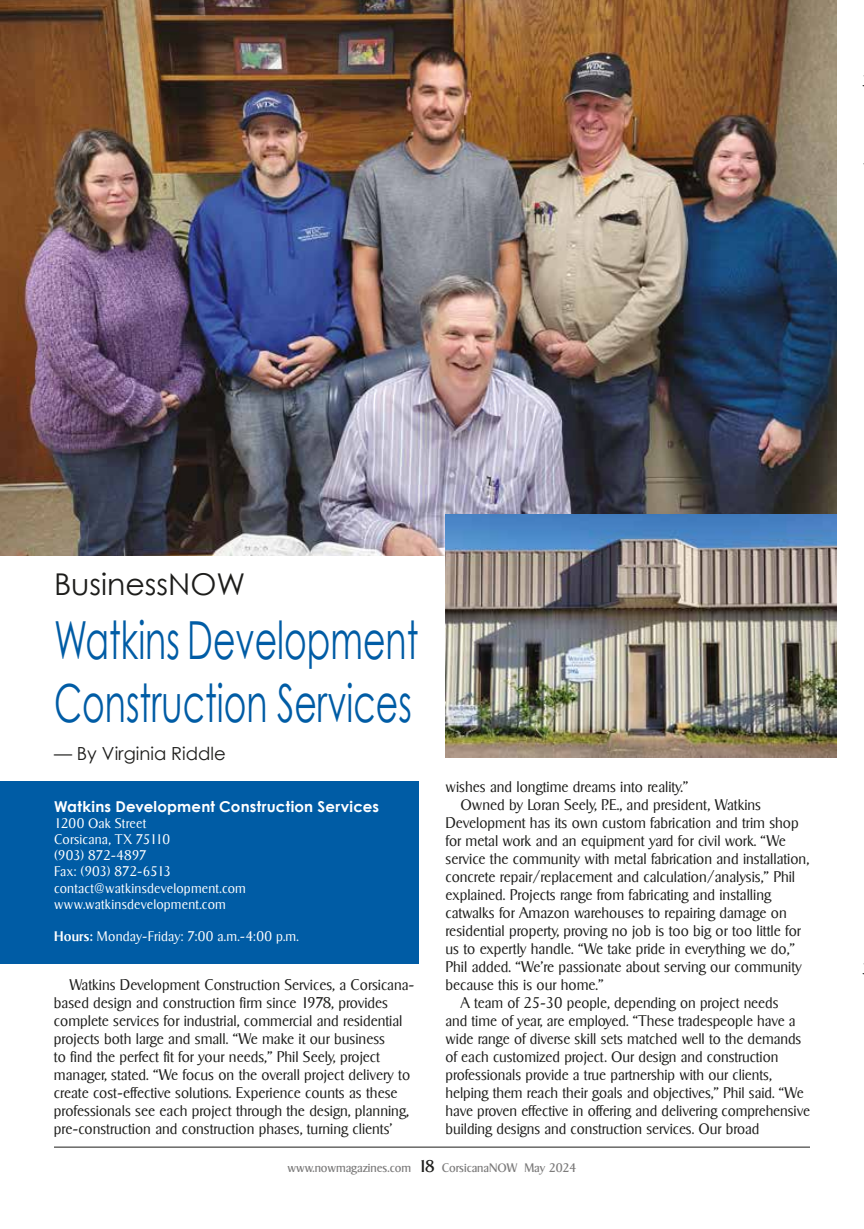
<style>
.page{position:relative;width:864px;height:1229px;background:#fff}
.page>*{position:absolute;margin:0;border:0;box-sizing:border-box;transform-origin:0 0}
.t1{font:52.5px/63px "Century Gothic";color:#005ca5;scale:.66 1}
.t2{font:30px "Century Gothic";color:#1d1d1b}
.t3{font:18px "Century Gothic";color:#1d1d1b}
.t4{font:300 15px/18px "Sigvar Serial";color:#1d1d1b}
.t5{font:700 15px "Century Gothic";letter-spacing:.015em;color:#fff}
.t6{font:300 13.5px/16.2px "Sigvar Serial";letter-spacing:.01em;color:#fff}
.t7{font:12px "Sigvar Serial";color:#7c7b7b}
.s1{font-weight:500}
.s2{font-size:16.5px;color:#1d1d1b}
</style>
<div class="page">
<hr style="left:54px;top:1146px;width:756px;height:1px;background:#1d1d1b">
<div style="left:0;top:781px;width:418px;height:183px;background:#005ca5"></div>
<img style="left:0;top:0;width:837px;height:555px">
<img style="left:446px;top:514px;width:391px;height:243px">
<h2 class="t2" style="left:54px;top:566px;width:193px">BusinessNOW</h2>
<h1 class="t1" style="left:54px;top:607px;width:554px">Watkins Development<br>Construction Services</h1>
<p class="t3" style="left:54px;top:742px;width:173px">— By Virginia Riddle</p>
<p class="t5" style="left:54px;top:796px;width:326px">Watkins Development Construction Services</p>
<p class="t6" style="left:54px;top:815px;width:193px">1200 Oak Street<br>Corsicana, TX 75110<br>(903) 872-4897<br>Fax: (903) 872-6513 contact@watkinsdevelopment.com www.watkinsdevelopment.com</p>
<p class="t6" style="left:54px;top:928px;width:246px"><span class="s1">Hours:</span> Monday-Friday: 7:00 a.m.-4:00 p.m.</p>
<p class="t4" style="left:54px;top:975px;width:362px;text-indent:15px">Watkins Development Construction Services, a Corsicana&shy;based design and construction firm since 1978, provides complete services for industrial, commercial and residential projects both large and small. “We make it our business<br>to find the perfect fit for your needs,” Phil Seely, project manager, stated. “We focus on the overall project delivery to create cost-effective solutions. Experience counts as these professionals see each project through the design, planning, pre-construction and construction phases, turning clients’</p>
<p class="t4" style="left:446px;top:777px;width:244px">wishes and longtime dreams into reality.”</p>
<p class="t4" style="left:461px;top:795px;width:302px">Owned by Loran Seely, P.E., and president, Watkins</p>
<p class="t4" style="left:446px;top:813px;width:355px">Development has its own custom fabrication and trim shop</p>
<p class="t4" style="left:446px;top:831px;width:342px">for metal work and an equipment yard for civil work. “We</p>
<p class="t4" style="left:446px;top:849px;width:365px">service the community with metal fabrication and installation,</p>
<p class="t4" style="left:446px;top:867px;width:351px">concrete repair/replacement and calculation/analysis,” Phil</p>
<p class="t4" style="left:446px;top:885px;width:327px">explained. Projects range from fabricating and installing</p>
<p class="t4" style="left:446px;top:903px;width:343px">catwalks for Amazon warehouses to repairing damage on</p>
<p class="t4" style="left:446px;top:921px;width:357px">residential property, proving no job is too big or too little for</p>
<p class="t4" style="left:446px;top:939px;width:351px">us to expertly handle. “We take pride in everything we do,”</p>
<p class="t4" style="left:446px;top:957px;width:358px">Phil added. “We’re passionate about serving our community</p>
<p class="t4" style="left:446px;top:975px;width:160px">because this is our home.”</p>
<p class="t4" style="left:461px;top:993px;width:319px">A team of 25-30 people, depending on project needs</p>
<p class="t4" style="left:445px;top:1011px;width:352px">and time of year, are employed. “These tradespeople have a</p>
<p class="t4" style="left:445px;top:1029px;width:357px">wide range of diverse skill sets matched well to the demands</p>
<p class="t4" style="left:445px;top:1047px;width:334px">of each customized project. Our design and construction</p>
<p class="t4" style="left:445px;top:1065px;width:328px">professionals provide a true partnership with our clients,</p>
<p class="t4" style="left:445px;top:1083px;width:360px">helping them reach their goals and objectives,” Phil said. “We</p>
<p class="t4" style="left:445px;top:1101px;width:366px">have proven effective in offering and delivering comprehensive</p>
<p class="t4" style="left:445px;top:1119px;width:316px">building designs and construction services. Our broad</p>
<p class="t7" style="left:287px;top:1160px;width:291px">www.nowmagazines.com <span class="s2">18</span> CorsicanaNOW May 2024</p>
</div>
